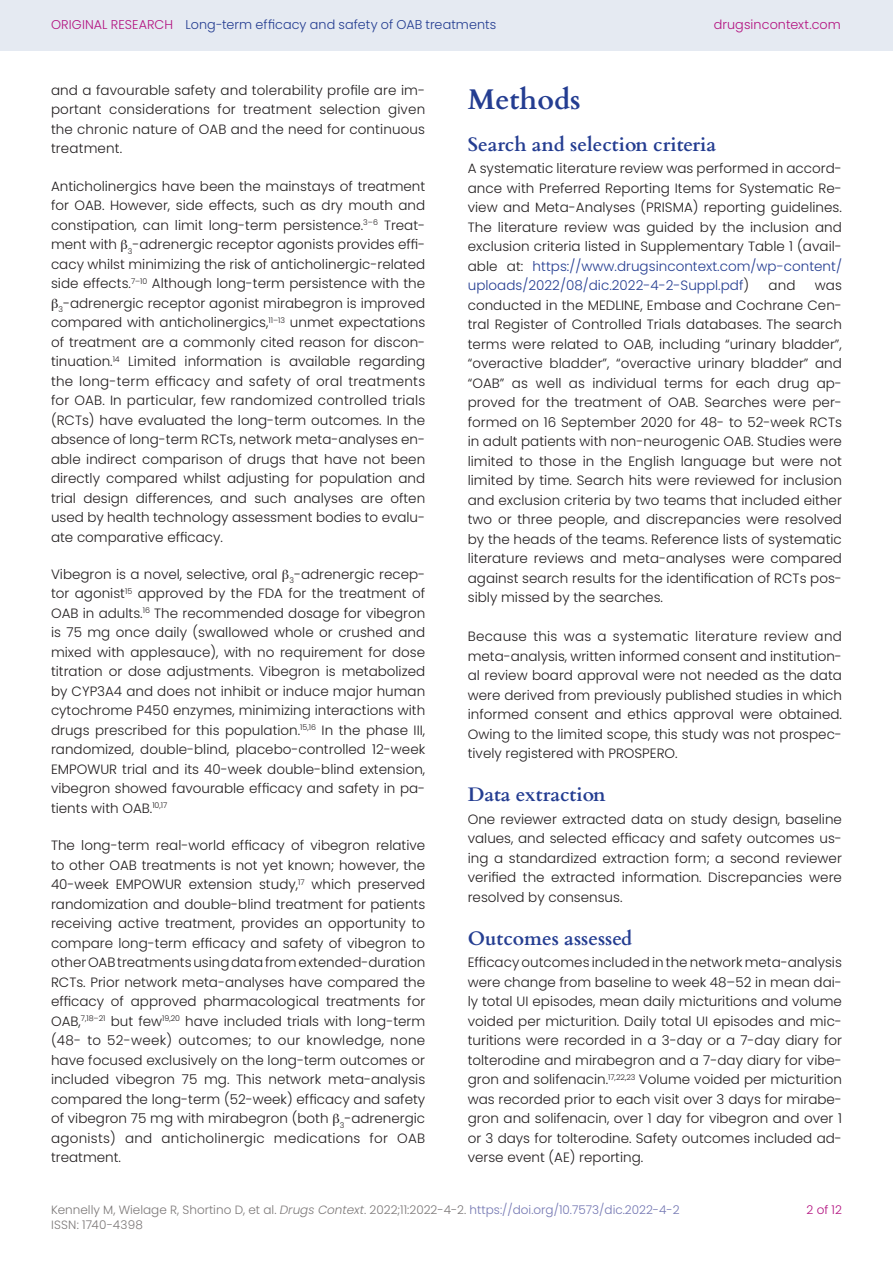
<style>
.page{position:relative;width:893px;height:1263px;background:#fff}
.page>*{position:absolute;margin:0;border:0;box-sizing:border-box;transform-origin:0 0}
.Big_Header__H2{font:700 28.5px "Cardo";color:#243d91}
.Small_Header__H3{font:700 19.5px "Cardo";color:#243d91}
.Body_Black{font:300 13.5px/19.5px "Poppins";color:#231f20;text-align:justify}
.Body_Black_First{font:300 13.5px/19.5px "Poppins";color:#231f20;text-align:justify}
.Body_Black-2{font:300 13.5px "Poppins";letter-spacing:.02em;color:#231f20}
.t1{font:300 12.75px "Poppins";letter-spacing:.005em;color:#243d91}
.t2{font:300 12.75px "Poppins";letter-spacing:.01em;color:#b31280}
.t3{font:300 12px "Poppins";color:#7c7878}
.t4{font:300 12px "Poppins";color:#b31280}
.s1{color:#b31280}
.s2{color:#243d91}
.s3{font-style:italic}
.s4{color:#7376b2}
</style>
<div class="page">
<div style="left:0;top:0;width:893px;height:51px;background:#e5eaf2"></div>
<p class="t1" style="left:51px;top:17px;width:447px"><span class="s1">ORIGINAL RESEARCH</span> Long-term efficacy and safety of OAB treatments</p>
<p class="t2" style="left:714px;top:17px;width:129px">drugsincontext.com</p>
<p class="Body_Black_First" style="left:51px;top:81px;width:376px">and a favourable safety and tolerability profile are im&shy;portant considerations for treatment selection given the chronic nature of OAB and the need for continuous treatment.</p>
<p class="Body_Black" style="left:51px;top:176px;width:376px">Anticholinergics have been the mainstays of treatment</p>
<p class="Body_Black" style="left:51px;top:196px;width:376px">for OAB. However, side effects, such as dry mouth and</p>
<p class="Body_Black" style="left:51px;top:215px;width:376px">constipation, can limit long-term persistence.<sup>3–6</sup> Treat-</p>
<p class="Body_Black" style="left:51px;top:235px;width:376px">ment with <sub>3</sub>-adrenergic receptor agonists provides effi-</p>
<p class="Body_Black" style="left:51px;top:254px;width:376px">cacy whilst minimizing the risk of anticholinergic-related</p>
<p class="Body_Black" style="left:51px;top:274px;width:376px">side effects.<sup>7–10</sup> Although long-term persistence with the</p>
<p class="Body_Black" style="left:58px;top:293px;width:368px"><sub>3</sub>-adrenergic receptor agonist mirabegron is improved</p>
<p class="Body_Black" style="left:51px;top:313px;width:376px">compared with anticholinergics,<sup>11–13</sup> unmet expectations</p>
<p class="Body_Black" style="left:51px;top:332px;width:376px">of treatment are a commonly cited reason for discon-</p>
<p class="Body_Black" style="left:51px;top:352px;width:376px">tinuation.<sup>14</sup> Limited information is available regarding</p>
<p class="Body_Black-2" style="left:51px;top:373px;width:376px">the long-term efficacy and safety of oral treatments</p>
<p class="Body_Black" style="left:51px;top:391px;width:376px">for OAB. In particular, few randomized controlled trials</p>
<p class="Body_Black" style="left:51px;top:410px;width:376px">(RCTs) have evaluated the long-term outcomes. In the</p>
<p class="Body_Black" style="left:51px;top:430px;width:376px">absence of long-term RCTs, network meta-analyses en-</p>
<p class="Body_Black" style="left:51px;top:449px;width:376px">able indirect comparison of drugs that have not been</p>
<p class="Body_Black" style="left:51px;top:469px;width:376px">directly compared whilst adjusting for population and</p>
<p class="Body_Black" style="left:51px;top:488px;width:376px">trial design differences, and such analyses are often</p>
<p class="Body_Black" style="left:51px;top:508px;width:376px">used by health technology assessment bodies to evalu-</p>
<p class="Body_Black" style="left:51px;top:527px;width:174px">ate comparative efficacy.</p>
<p class="Body_Black" style="left:51px;top:564px;width:376px">Vibegron is a novel, selective, oral <sub>3</sub>-adrenergic recep&shy;tor agonist<sup>15</sup> approved by the FDA for the treatment of OAB in adults.<sup>16</sup> The recommended dosage for vibegron is 75 mg once daily (swallowed whole or crushed and mixed with applesauce), with no requirement for dose titration or dose adjustments. Vibegron is metabolized by CYP3A4 and does not inhibit or induce major human cytochrome P450 enzymes, minimizing interactions with drugs prescribed for this population.<sup>15,16</sup> In the phase III, randomized, double-blind, placebo-controlled 12-week EMPOWUR trial and its 40-week double-blind extension, vibegron showed favourable efficacy and safety in pa&shy;tients with OAB.<sup>10,17</sup></p>
<p class="Body_Black" style="left:51px;top:836px;width:376px">The long-term real-world efficacy of vibegron relative to other OAB treatments is not yet known; however, the 40-week EMPOWUR extension study,<sup>17</sup> which preserved randomization and double-blind treatment for patients receiving active treatment, provides an opportunity to compare long-term efficacy and safety of vibegron to other OAB treatments using data from extended-duration RCTs. Prior network meta-analyses have compared the efficacy of approved pharmacological treatments for OAB,<sup>7,18–21</sup> but few<sup>19,20</sup> have included trials with long-term (48- to 52-week) outcomes; to our knowledge, none have focused exclusively on the long-term outcomes or included vibegron 75 mg. This network meta-analysis compared the long-term (52-week) efficacy and safety of vibegron 75 mg with mirabegron (both <sub>3</sub>‑adrenergic agonists) and anticholinergic medications for OAB treatment.</p>
<p class="Big_Header__H2" style="left:468px;top:77px;width:115px">Methods</p>
<p class="Small_Header__H3" style="left:468px;top:128px;width:250px">Search and selection criteria</p>
<p class="Body_Black_First" style="left:468px;top:159px;width:376px">A systematic literature review was performed in accord&shy;ance with Preferred Reporting Items for Systematic Re&shy;view and Meta-Analyses (PRISMA) reporting guidelines.<br>The literature review was guided by the inclusion and exclusion criteria listed in Supplementary Table 1 (avail&shy;able at: <span class="s2">https://www.drugsincontext.com/wp-content/ uploads/2022/08/dic.2022-4-2-Suppl.pdf</span>)</p>
<p class="Body_Black_First" style="left:769px;top:276px;width:28px">and</p>
<p class="Body_Black_First" style="left:468px;top:276px;width:376px;text-indent:347px">was conducted in the MEDLINE, Embase and Cochrane Cen&shy;tral Register of Controlled Trials databases. The search terms were related to OAB, including “urinary bladder”, “overactive bladder”, “overactive urinary bladder” and “OAB” as well as individual terms for each drug ap&shy;proved for the treatment of OAB. Searches were per&shy;formed on 16 September 2020 for 48- to 52-week RCTs in adult patients with non-neurogenic OAB. Studies were limited to those in the English language but were not limited by time. Search hits were reviewed for inclusion and exclusion criteria by two teams that included either two or three people, and discrepancies were resolved by the heads of the teams. Reference lists of systematic literature reviews and meta-analyses were compared against search results for the identification of RCTs pos&shy;sibly missed by the searches.</p>
<p class="Body_Black" style="left:468px;top:627px;width:376px">Because this was a systematic literature review and meta-analysis, written informed consent and institution&shy;al review board approval were not needed as the data were derived from previously published studies in which informed consent and ethics approval were obtained.<br>Owing to the limited scope, this study was not prospec&shy;tively registered with PROSPERO.</p>
<p class="Small_Header__H3" style="left:468px;top:779px;width:140px">Data extraction</p>
<p class="Body_Black_First" style="left:468px;top:809px;width:376px">One reviewer extracted data on study design, baseline values, and selected efficacy and safety outcomes us&shy;ing a standardized extraction form; a second reviewer verified the extracted information. Discrepancies were resolved by consensus.</p>
<p class="Small_Header__H3" style="left:468px;top:922px;width:166px">Outcomes assessed</p>
<p class="Body_Black_First" style="left:468px;top:953px;width:376px">Efficacy outcomes included in the network meta-analysis were change from baseline to week 48–52 in mean dai&shy;ly total UI episodes, mean daily micturitions and volume voided per micturition. Daily total UI episodes and mic&shy;turitions were recorded in a 3-day or a 7-day diary for tolterodine and mirabegron and a 7-day diary for vibe&shy;gron and solifenacin.<sup>17,22,23</sup> Volume voided per micturition was recorded prior to each visit over 3 days for mirabe&shy;gron and solifenacin, over 1 day for vibegron and over 1 or 3 days for tolterodine. Safety outcomes included ad&shy;verse event (AE) reporting.</p>
<p class="t3" style="left:51px;top:1203px;width:630px">Kennelly M, Wielage R, Shortino D, et al. <span class="s3">Drugs Context</span>. 2022;11:2022-4-2. <span class="s4">https://doi.org/10.7573/dic.2022-4-2</span></p>
<p class="t4" style="left:806px;top:1203px;width:37px">2 of 12</p>
<p class="t3" style="left:51px;top:1218px;width:93px">ISSN: 1740-4398</p>
</div>
